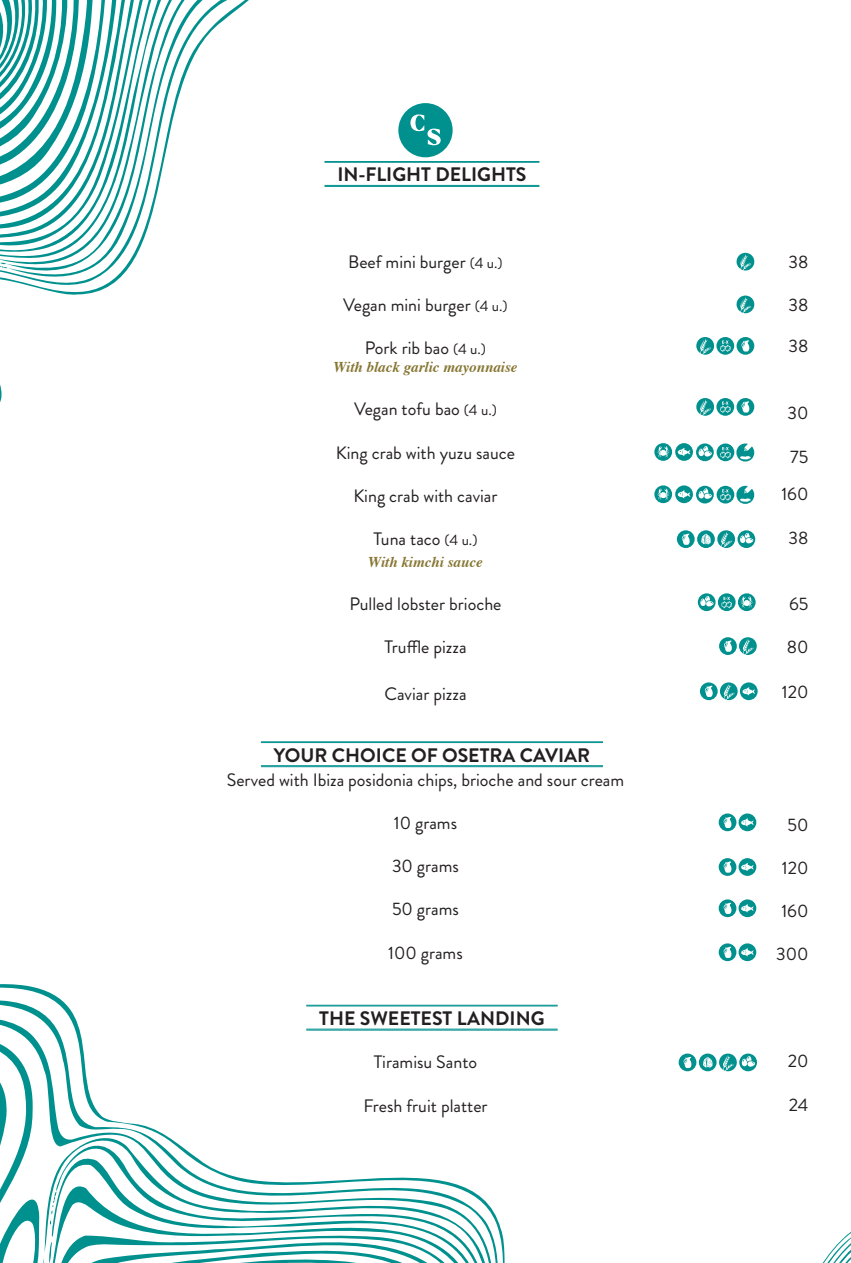
<style>
.page{position:relative;width:851px;height:1263px;background:#fff}
.page>*{position:absolute;margin:0;border:0;box-sizing:border-box;transform-origin:0 0}
.t1{font:700 19.5px "Brandon Grotesque";color:#231f20}
.t2{font:18px "Brandon Grotesque";color:#231f20}
.t3{font:italic 700 15px "Times";color:#867632}
.s1{font-size:15px}
</style>
<div class="page">
<svg style="left:0;top:0;width:451px;height:402px"></svg>
<hr style="left:324px;top:185px;width:215px;height:1px;background:#00918e">
<hr style="left:324px;top:186px;width:215px;height:1px;background:#00918e">
<hr style="left:261px;top:765px;width:342px;height:1px;background:#00918e">
<hr style="left:261px;top:766px;width:342px;height:1px;background:#00918e">
<hr style="left:324px;top:161px;width:215px;height:1px;background:#00918e">
<hr style="left:324px;top:162px;width:215px;height:1px;background:#00918e">
<hr style="left:261px;top:741px;width:342px;height:1px;background:#00918e">
<hr style="left:261px;top:742px;width:342px;height:1px;background:#00918e">
<svg style="left:398px;top:103px;width:54px;height:54px"></svg>
<svg style="left:718px;top:813px;width:38px;height:18px"></svg>
<svg style="left:718px;top:858px;width:38px;height:18px"></svg>
<svg style="left:718px;top:899px;width:38px;height:18px"></svg>
<svg style="left:718px;top:943px;width:38px;height:15px"></svg>
<svg style="left:736px;top:253px;width:18px;height:18px"></svg>
<svg style="left:736px;top:296px;width:18px;height:17px"></svg>
<svg style="left:696px;top:337px;width:58px;height:18px"></svg>
<svg style="left:696px;top:398px;width:58px;height:18px"></svg>
<svg style="left:654px;top:443px;width:101px;height:19px"></svg>
<svg style="left:654px;top:485px;width:101px;height:19px"></svg>
<svg style="left:719px;top:637px;width:37px;height:18px"></svg>
<svg style="left:700px;top:682px;width:57px;height:18px"></svg>
<svg style="left:697px;top:593px;width:58px;height:18px"></svg>
<svg style="left:676px;top:530px;width:79px;height:18px"></svg>
<svg style="left:0;top:958px;width:850px;height:305px"></svg>
<p class="t1" style="left:337px;top:161px;width:190px">IN-FLIGHT DELIGHTS</p>
<p class="t2" style="left:348px;top:249px;width:156px">Beef mini burger <span class="s1">(4 u.)</span></p>
<p class="t2" style="left:343px;top:292px;width:166px">Vegan mini burger <span class="s1">(4 u.)</span></p>
<p class="t2" style="left:365px;top:336px;width:123px">Pork rib bao <span class="s1">(4 u.)</span></p>
<p class="t3" style="left:333px;top:353px;width:186px">With black garlic mayonnaise</p>
<p class="t2" style="left:354px;top:397px;width:144px">Vegan tofu bao <span class="s1">(4 u.)</span></p>
<p class="t2" style="left:336px;top:440px;width:181px">King crab with yuzu sauce</p>
<p class="t2" style="left:353px;top:483px;width:145px">King crab with caviar</p>
<p class="t2" style="left:373px;top:526px;width:105px">Tuna taco <span class="s1">(4 u.)</span></p>
<p class="t3" style="left:368px;top:547px;width:116px">With kimchi sauce</p>
<p class="t2" style="left:349px;top:591px;width:153px">Pulled lobster brioche</p>
<p class="t2" style="left:384px;top:634px;width:84px">Truffle pizza</p>
<p class="t2" style="left:384px;top:682px;width:84px">Caviar pizza</p>
<p class="t1" style="left:274px;top:741px;width:317px">YOUR CHOICE OF OSETRA CAVIAR</p>
<p class="t2" style="left:227px;top:767px;width:399px">Served with Ibiza posidonia chips, brioche and sour cream</p>
<p class="t2" style="left:394px;top:810px;width:65px">10 grams</p>
<p class="t2" style="left:392px;top:853px;width:68px">30 grams</p>
<p class="t2" style="left:392px;top:897px;width:68px">50 grams</p>
<p class="t2" style="left:388px;top:940px;width:76px">100 grams</p>
<p class="t1" style="left:319px;top:1005px;width:227px">THE SWEETEST LANDING</p>
<p class="t2" style="left:374px;top:1050px;width:105px">Tiramisu Santo</p>
<p class="t2" style="left:363px;top:1093px;width:126px">Fresh fruit platter</p>
<p class="t2" style="left:788px;top:249px;width:21px">38</p>
<p class="t2" style="left:788px;top:293px;width:21px">38</p>
<p class="t2" style="left:788px;top:333px;width:21px">38</p>
<p class="t2" style="left:787px;top:401px;width:22px">30</p>
<p class="t2" style="left:790px;top:444px;width:20px">75</p>
<p class="t2" style="left:781px;top:482px;width:29px">160</p>
<p class="t2" style="left:788px;top:525px;width:21px">38</p>
<p class="t2" style="left:789px;top:591px;width:21px">65</p>
<p class="t2" style="left:786px;top:635px;width:23px">80</p>
<p class="t2" style="left:781px;top:680px;width:28px">120</p>
<p class="t2" style="left:787px;top:812px;width:22px">50</p>
<p class="t2" style="left:781px;top:855px;width:28px">120</p>
<p class="t2" style="left:781px;top:898px;width:29px">160</p>
<p class="t2" style="left:776px;top:941px;width:34px">300</p>
<p class="t2" style="left:787px;top:1049px;width:22px">20</p>
<p class="t2" style="left:788px;top:1092px;width:21px">24</p>
</div>
